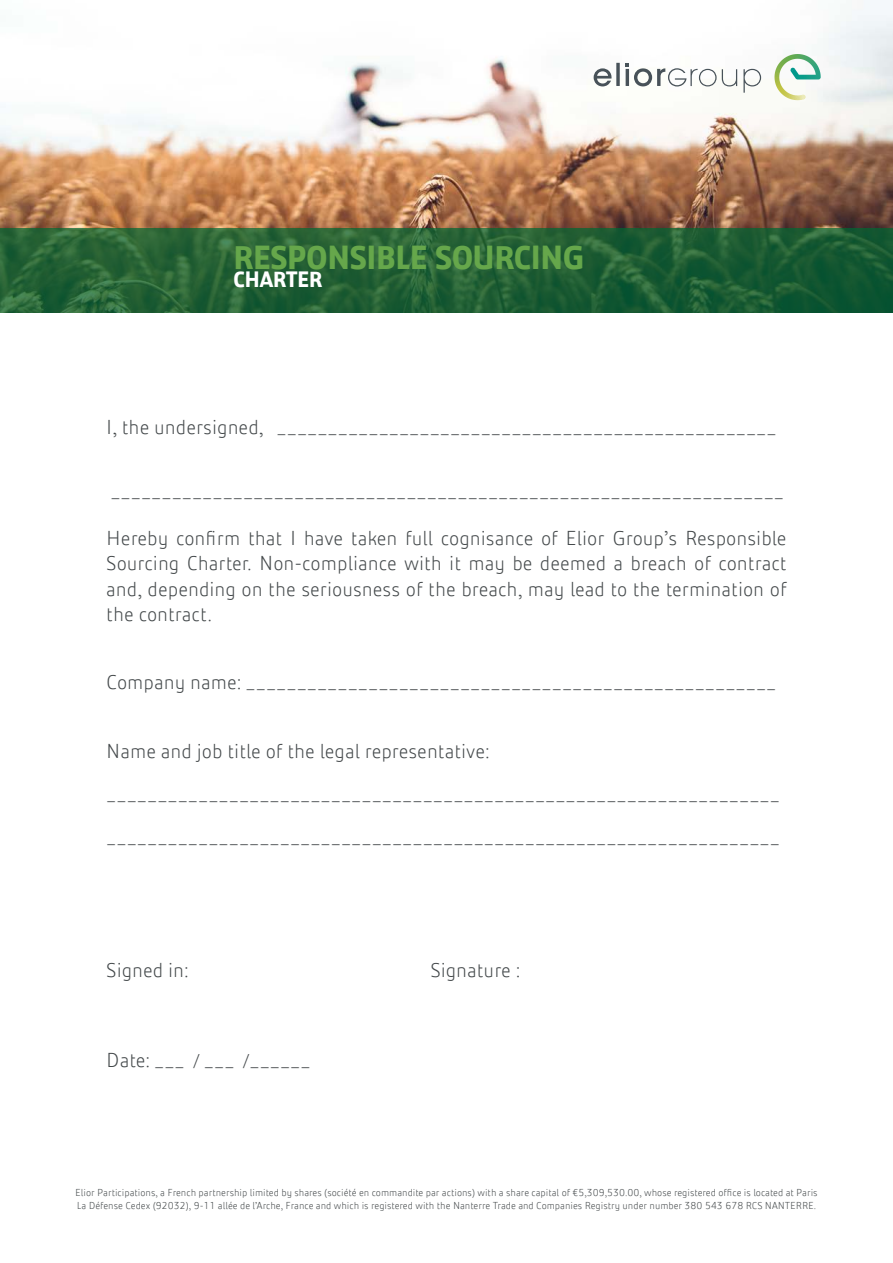
<style>
.page{position:relative;width:893px;height:1263px;background:#fff}
.page>*{position:absolute;margin:0;border:0;box-sizing:border-box;transform-origin:0 0}
.t1{font:700 34.8px "Elior";letter-spacing:-.03em;color:#66a74b}
.t2{font:700 23.25px "Elior";letter-spacing:-.03em;color:#fff}
.t3{font:300 21px/25.2px "Elior";color:#424749;text-align:justify}
.t4{font:300 18px "Elior";color:#424749}
.t5{font:300 10.5px "Elior";color:#424749}
.s1{font-size:21px}
</style>
<div class="page">
<img style="left:0;top:0;width:893px;height:228px">
<svg style="left:0;top:228px;width:893px;height:85px;background:#216035"></svg>
<svg style="left:774px;top:54px;width:42px;height:46px"></svg>
<svg style="left:594px;top:68px;width:18px;height:18px"></svg>
<svg style="left:616px;top:63px;width:4px;height:23px"></svg>
<svg style="left:626px;top:63px;width:111px;height:24px"></svg>
<svg style="left:743px;top:69px;width:18px;height:24px"></svg>
<p class="t1" style="left:233px;top:231px;width:353px">RESPONSIBLE SOURCING</p>
<p class="t2" style="left:233px;top:262px;width:91px">CHARTER</p>
<p class="t4" style="left:106px;top:414px;width:672px"><span class="s1">I, the undersigned,</span> _________________________________________________</p>
<p class="t4" style="left:110px;top:479px;width:675px">__________________________________________________________________</p>
<p class="t3" style="left:106px;top:523px;width:682px">Hereby confirm that I have taken full cognisance of Elior Group’s Responsible Sourcing Charter. Non-compliance with it may be deemed a breach of contract and, depending on the seriousness of the breach, may lead to the termination of the contract.</p>
<p class="t4" style="left:106px;top:669px;width:672px"><span class="s1">Company name:</span> ____________________________________________________</p>
<p class="t3" style="left:106px;top:736px;width:385px">Name and job title of the legal representative:</p>
<p class="t4" style="left:106px;top:781px;width:675px">__________________________________________________________________</p>
<p class="t4" style="left:106px;top:824px;width:675px">__________________________________________________________________</p>
<p class="t3" style="left:106px;top:955px;width:84px">Signed in:</p>
<p class="t3" style="left:430px;top:955px;width:92px">Signature :</p>
<p class="t4" style="left:106px;top:1047px;width:206px"><span class="s1">Date:</span> ___ / ___ /______</p>
<p class="t5" style="left:75px;top:1185px;width:744px">Elior Participations, a French partnership limited by shares (société en commandite par actions) with a share capital of €5,309,530.00, whose registered office is located at Paris</p>
<p class="t5" style="left:77px;top:1197px;width:741px">La Défense Cedex (92032), 9-11 allée de l’Arche, France and which is registered with the Nanterre Trade and Companies Registry under number 380 543 678 RCS NANTERRE.</p>
</div>
